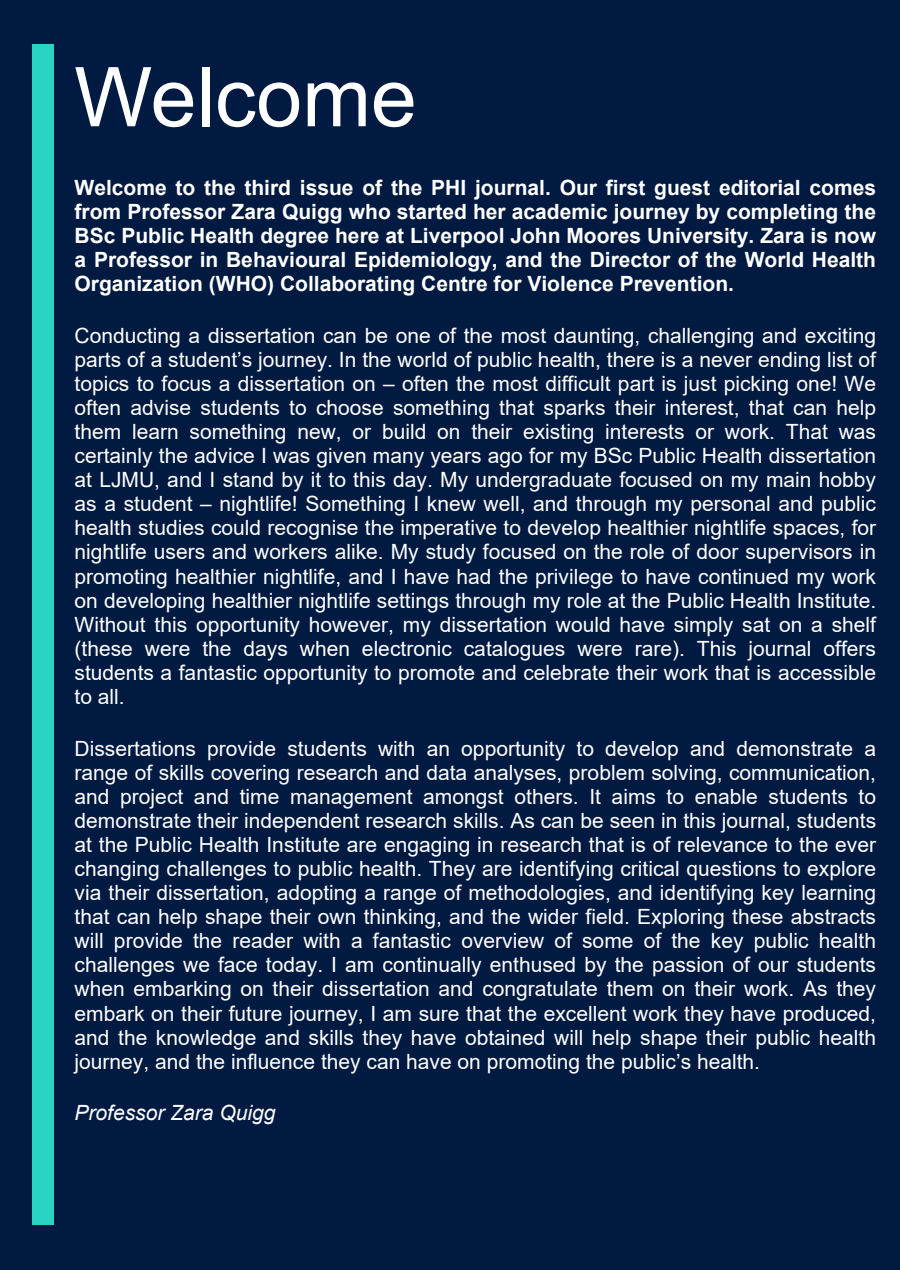
<style>
.page{position:relative;width:900px;height:1270px;background:#011a42}
.page>*{position:absolute;margin:0;border:0;box-sizing:border-box;transform-origin:0 0}
.t1{font:82.5px "Arial";color:#fff}
.t2{font:21px/24.2px "Arial";color:#fff;text-align:justify}
.t3{font:700 21px/24.2px "Arial";color:#fff;text-align:justify}
.t4{font:italic 21px "Arial";color:#fff}
</style>
<div class="page">
<div style="left:32px;top:45px;width:21px;height:1180px;background:#2ad4c3"></div>
<h1 class="t1" style="left:74px;top:66px;width:344px">Welcome</h1>
<p class="t3" style="left:75px;top:175px;width:803px">Welcome to the third issue of the PHI journal. Our first guest editorial comes from Professor Zara Quigg who started her academic journey by completing the BSc Public Health degree here at Liverpool John Moores University. Zara is now a Professor in Behavioural Epidemiology, and the Director of the World Health Organization (WHO) Collaborating Centre for Violence Prevention.</p>
<p class="t2" style="left:75px;top:323px;width:803px">Conducting a dissertation can be one of the most daunting, challenging and exciting parts of a student’s journey. In the world of public health, there is a never ending list of topics to focus a dissertation on – often the most difficult part is just picking one! We often advise students to choose something that sparks their interest, that can help them learn something new, or build on their existing interests or work. That was certainly the advice I was given many years ago for my BSc Public Health dissertation at LJMU, and I stand by it to this day. My undergraduate focused on my main hobby as a student – nightlife! Something I knew well, and through my personal and public health studies could recognise the imperative to develop healthier nightlife spaces, for nightlife users and workers alike. My study focused on the role of door supervisors in promoting healthier nightlife, and I have had the privilege to have continued my work on developing healthier nightlife settings through my role at the Public Health Institute.<br>Without this opportunity however, my dissertation would have simply sat on a shelf (these were the days when electronic catalogues were rare). This journal offers students a fantastic opportunity to promote and celebrate their work that is accessible to all.</p>
<p class="t2" style="left:75px;top:736px;width:803px">Dissertations provide students with an opportunity to develop and demonstrate a range of skills covering research and data analyses, problem solving, communication, and project and time management amongst others. It aims to enable students to demonstrate their independent research skills. As can be seen in this journal, students at the Public Health Institute are engaging in research that is of relevance to the ever changing challenges to public health. They are identifying critical questions to explore via their dissertation, adopting a range of methodologies, and identifying key learning that can help shape their own thinking, and the wider field. Exploring these abstracts will provide the reader with a fantastic overview of some of the key public health challenges we face today. I am continually enthused by the passion of our students when embarking on their dissertation and congratulate them on their work. As they embark on their future journey, I am sure that the excellent work they have produced, and the knowledge and skills they have obtained will help shape their public health journey, and the influence they can have on promoting the public’s health.</p>
<p class="t4" style="left:75px;top:1099px;width:202px">Professor Zara Quigg</p>
</div>
